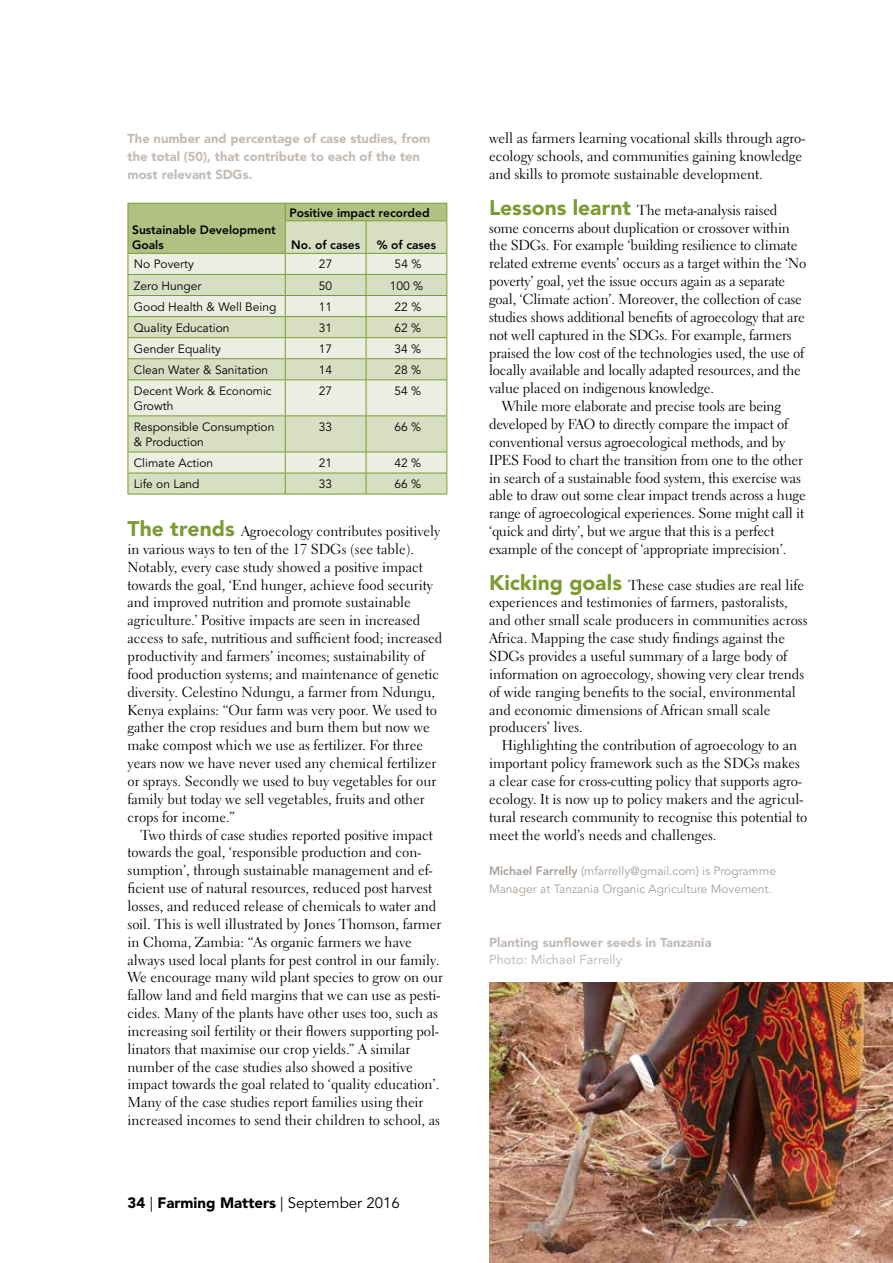
<style>
.page{position:relative;width:893px;height:1263px;background:#fff}
.page>*{position:absolute;margin:0;border:0;box-sizing:border-box;transform-origin:0 0}
.t1{font:900 15px "Avenir LT Std";color:#000}
.t2{font:14.4px/17.9px "Electra LT Std";color:#000}
.t3{font:900 12.9px/17.9px "Avenir LT Std";color:#c3bbb6}
.t4{font:12.9px "Avenir LT Std";color:#c3bbb6}
.t5{font:12px/15px "Avenir LT Std";color:#000}
.t6{font:12px/17.9px "Avenir LT Std";color:#a99f98}
.t7{font:800 12px/15px "Avenir LT Std";color:#000}
.s1{font-family:"Avenir LT Std";font-weight:900;font-size:21px;color:#7d9b33}
.s2{font-weight:400}
.s3{font-weight:800}
</style>
<div class="page">
<div style="left:129px;top:474px;width:317px;height:20px;background:#d7dec1"></div>
<svg style="left:129px;top:380px;width:317px;height:93px;background:#e1e6d0"></svg>
<svg style="left:128px;top:203px;width:319px;height:176px;background:#d2dab9"></svg>
<hr style="left:128px;top:379px;width:157px;height:1px;background:#7d9b33">
<hr style="left:128px;top:380px;width:1px;height:35px;background:#7d9b33">
<hr style="left:285px;top:379px;width:81px;height:1px;background:#7d9b33">
<hr style="left:285px;top:380px;width:1px;height:35px;background:#7d9b33">
<hr style="left:366px;top:379px;width:81px;height:1px;background:#7d9b33">
<hr style="left:366px;top:380px;width:1px;height:35px;background:#7d9b33">
<hr style="left:446px;top:380px;width:1px;height:35px;background:#7d9b33">
<hr style="left:128px;top:415px;width:157px;height:1px;background:#7d9b33">
<hr style="left:128px;top:416px;width:1px;height:36px;background:#7d9b33">
<hr style="left:285px;top:415px;width:81px;height:1px;background:#7d9b33">
<hr style="left:285px;top:416px;width:1px;height:36px;background:#7d9b33">
<hr style="left:366px;top:415px;width:81px;height:1px;background:#7d9b33">
<hr style="left:366px;top:416px;width:1px;height:36px;background:#7d9b33">
<hr style="left:446px;top:416px;width:1px;height:36px;background:#7d9b33">
<hr style="left:128px;top:452px;width:157px;height:1px;background:#7d9b33">
<hr style="left:285px;top:452px;width:81px;height:1px;background:#7d9b33">
<hr style="left:366px;top:452px;width:81px;height:1px;background:#7d9b33">
<hr style="left:128px;top:473px;width:157px;height:1px;background:#7d9b33">
<svg style="left:128px;top:452px;width:1px;height:42px"></svg>
<hr style="left:285px;top:473px;width:81px;height:1px;background:#7d9b33">
<svg style="left:285px;top:452px;width:1px;height:42px"></svg>
<hr style="left:366px;top:473px;width:81px;height:1px;background:#7d9b33">
<svg style="left:366px;top:452px;width:1px;height:42px"></svg>
<svg style="left:446px;top:452px;width:1px;height:42px"></svg>
<hr style="left:128px;top:494px;width:157px;height:1px;background:#7d9b33">
<hr style="left:285px;top:494px;width:81px;height:1px;background:#7d9b33">
<hr style="left:366px;top:494px;width:81px;height:1px;background:#7d9b33">
<img style="left:489px;top:982px;width:404px;height:281px">
<p class="t3" style="left:128px;top:130px;width:304px">The number and percentage of case studies, from the total (50), that contribute to each of the ten most relevant SDGs.</p>
<p class="t7" style="left:132px;top:222px;width:145px">Sustainable Development<br>Goals</p>
<p class="t7" style="left:290px;top:205px;width:142px">Positive impact recorded</p>
<p class="t7" style="left:291px;top:237px;width:70px">No. of cases</p>
<p class="t7" style="left:377px;top:237px;width:61px">% of cases</p>
<p class="t5" style="left:134px;top:257px;width:61px">No Poverty</p>
<p class="t5" style="left:319px;top:257px;width:15px">27</p>
<p class="t5" style="left:395px;top:257px;width:28px">54 %</p>
<p class="t5" style="left:134px;top:278px;width:69px">Zero Hunger</p>
<p class="t5" style="left:319px;top:278px;width:15px">50</p>
<p class="t5" style="left:390px;top:278px;width:35px">100 %</p>
<p class="t5" style="left:134px;top:299px;width:144px">Good Health &amp; Well Being</p>
<p class="t5" style="left:319px;top:299px;width:15px">11</p>
<p class="t5" style="left:395px;top:299px;width:28px">22 %</p>
<p class="t5" style="left:134px;top:320px;width:97px">Quality Education</p>
<p class="t5" style="left:319px;top:320px;width:15px">31</p>
<p class="t5" style="left:395px;top:320px;width:28px">62 %</p>
<p class="t5" style="left:134px;top:341px;width:88px">Gender Equality</p>
<p class="t5" style="left:319px;top:341px;width:15px">17</p>
<p class="t5" style="left:395px;top:341px;width:28px">34 %</p>
<p class="t5" style="left:134px;top:362px;width:136px">Clean Water &amp; Sanitation</p>
<p class="t5" style="left:319px;top:362px;width:15px">14</p>
<p class="t5" style="left:395px;top:362px;width:28px">28 %</p>
<p class="t5" style="left:134px;top:384px;width:139px">Decent Work &amp; Economic<br>Growth</p>
<p class="t5" style="left:319px;top:384px;width:15px">27</p>
<p class="t5" style="left:395px;top:384px;width:28px">54 %</p>
<p class="t5" style="left:134px;top:420px;width:142px">Responsible Consumption &amp; Production</p>
<p class="t5" style="left:319px;top:420px;width:15px">33</p>
<p class="t5" style="left:395px;top:420px;width:28px">66 %</p>
<p class="t5" style="left:134px;top:456px;width:81px">Climate Action</p>
<p class="t5" style="left:319px;top:456px;width:15px">21</p>
<p class="t5" style="left:395px;top:456px;width:28px">42 %</p>
<p class="t5" style="left:134px;top:477px;width:67px">Life on Land</p>
<p class="t5" style="left:319px;top:477px;width:15px">33</p>
<p class="t5" style="left:395px;top:477px;width:28px">66 %</p>
<p class="t2" style="left:128px;top:522px;width:316px"><span class="s1">The trends</span> Agroecology contributes positively in various ways to ten of the 17 SDGs (see table).<br>Notably, every case study showed a positive impact towards the goal, ‘End hunger, achieve food security and improved nutrition and promote sustainable agriculture.’ Positive impacts are seen in increased access to safe, nutritious and sufficient food; increased productivity and farmers’ incomes; sustainability of food production systems; and maintenance of genetic diversity. Celestino Ndungu, a farmer from Ndungu, Kenya explains: “Our farm was very poor. We used to gather the crop residues and burn them but now we make compost which we use as fertilizer. For three years now we have never used any chemical fertilizer or sprays. Secondly we used to buy vegetables for our family but today we sell vegetables, fruits and other crops for income.”</p>
<p class="t2" style="left:128px;top:826px;width:317px;text-indent:13px">Two thirds of case studies reported positive impact towards the goal, ‘responsible production and con&shy;sumption’, through sustainable management and ef&shy;ficient use of natural resources, reduced post harvest losses, and reduced release of chemicals to water and soil. This is well illustrated by Jones Thomson, farmer in Choma, Zambia: “As organic farmers we have always used local plants for pest control in our family.<br>We encourage many wild plant species to grow on our fallow land and field margins that we can use as pesti&shy;cides. Many of the plants have other uses too, such as increasing soil fertility or their flowers supporting pol&shy;linators that maximise our crop yields.” A similar number of the case studies also showed a positive impact towards the goal related to ‘quality education’.<br>Many of the case studies report families using their increased incomes to send their children to school, as</p>
<p class="t1" style="left:128px;top:1193px;width:274px">34 <span class="s2">|</span> Farming Matters <span class="s2">| September 2016</span></p>
<p class="t2" style="left:489px;top:129px;width:318px">well as farmers learning vocational skills through agro&shy;ecology schools, and communities gaining knowledge and skills to promote sustainable development.</p>
<p class="t2" style="left:489px;top:201px;width:290px"><span class="s1">Lessons learnt</span> The meta-analysis raised</p>
<p class="t2" style="left:489px;top:219px;width:302px">some concerns about duplication or crossover within</p>
<p class="t2" style="left:489px;top:237px;width:310px">the SDGs. For example ‘building resilience to climate</p>
<p class="t2" style="left:489px;top:254px;width:319px">related extreme events’ occurs as a target within the ‘No</p>
<p class="t2" style="left:489px;top:272px;width:298px">poverty’ goal, yet the issue occurs again as a separate</p>
<p class="t2" style="left:489px;top:290px;width:314px">goal, ‘Climate action’. Moreover, the collection of case</p>
<p class="t2" style="left:489px;top:308px;width:317px">studies shows additional benefits of agroecology that are</p>
<p class="t2" style="left:489px;top:326px;width:304px">not well captured in the SDGs. For example, farmers</p>
<p class="t2" style="left:489px;top:344px;width:317px">praised the low cost of the technologies used, the use of</p>
<p class="t2" style="left:489px;top:362px;width:313px">locally available and locally adapted resources, and the</p>
<p class="t2" style="left:489px;top:379px;width:226px">value placed on indigenous knowledge.</p>
<p class="t2" style="left:502px;top:397px;width:281px">While more elaborate and precise tools are being</p>
<p class="t2" style="left:489px;top:415px;width:301px">developed by FAO to directly compare the impact of</p>
<p class="t2" style="left:489px;top:433px;width:298px">conventional versus agroecological methods, and by</p>
<p class="t2" style="left:489px;top:451px;width:315px">IPES Food to chart the transition from one to the other</p>
<p class="t2" style="left:489px;top:469px;width:313px">in search of a sustainable food system, this exercise was</p>
<p class="t2" style="left:489px;top:487px;width:318px">able to draw out some clear impact trends across a huge</p>
<p class="t2" style="left:489px;top:504px;width:317px">range of agroecological experiences. Some might call it</p>
<p class="t2" style="left:489px;top:522px;width:287px">‘quick and dirty’, but we argue that this is a perfect</p>
<p class="t2" style="left:489px;top:540px;width:299px">example of the concept of ‘appropriate imprecision’.</p>
<p class="t2" style="left:489px;top:576px;width:320px"><span class="s1">Kicking goals</span> These case studies are real life experiences and testimonies of farmers, pastoralists, and other small scale producers in communities across Africa. Mapping the case study findings against the SDGs provides a useful summary of a large body of information on agroecology, showing very clear trends of wide ranging benefits to the social, environmental and economic dimensions of African small scale producers’ lives.</p>
<p class="t2" style="left:489px;top:736px;width:320px;text-indent:13px">Highlighting the contribution of agroecology to an important policy framework such as the SDGs makes a clear case for cross-cutting policy that supports agro&shy;ecology. It is now up to policy makers and the agricul&shy;tural research community to recognise this potential to meet the world’s needs and challenges.</p>
<p class="t6" style="left:489px;top:862px;width:288px"><span class="s3">Michael Farrelly</span> (mfarrelly@gmail.com) is Programme<br>Manager at Tanzania Organic Agriculture Movement.</p>
<p class="t3" style="left:489px;top:933px;width:224px">Planting sunflower seeds in Tanzania</p>
<p class="t4" style="left:489px;top:952px;width:134px">Photo: Michael Farrelly</p>
</div>
